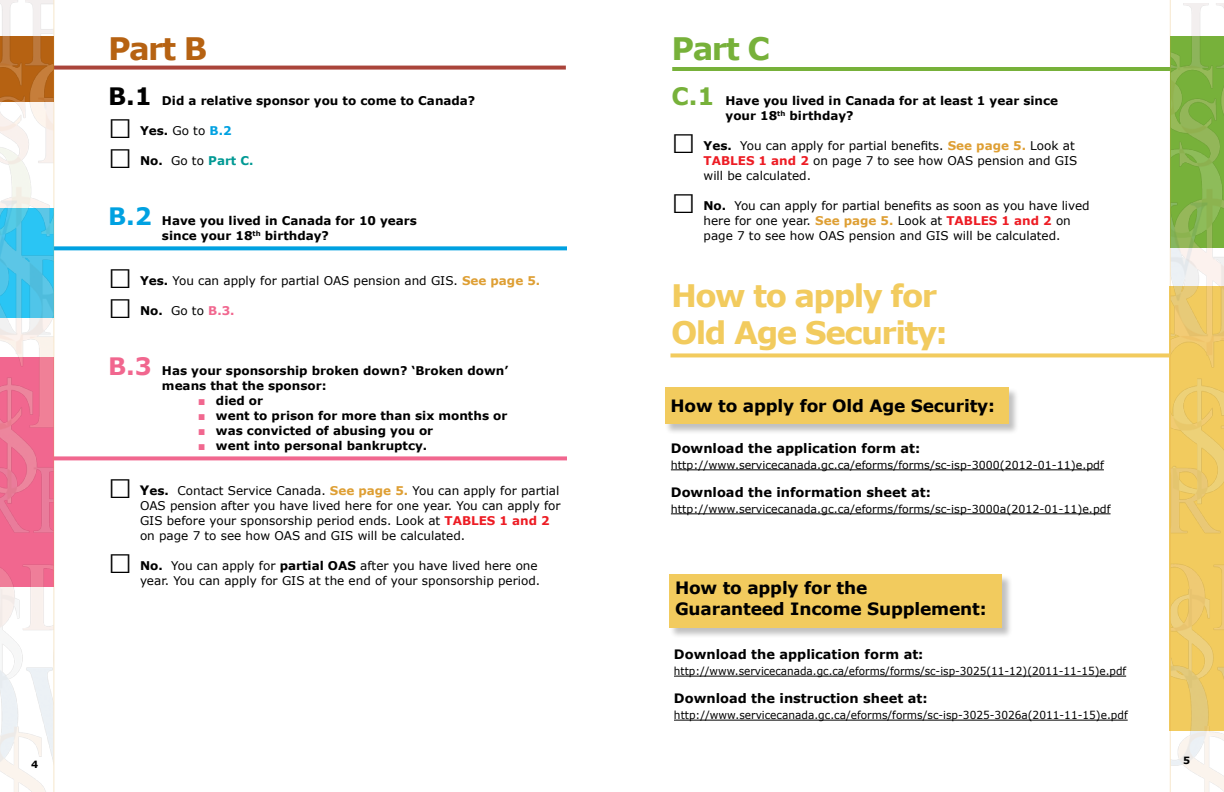
<style>
.page{position:relative;width:1224px;height:792px;background:#fff}
.page>*{position:absolute;margin:0;border:0;box-sizing:border-box;transform-origin:0 0}
.t1{font:700 31px/37.2px "Verdana";letter-spacing:-.05em;color:#f2cb5e}
.t2{font:700 31px "Verdana";color:#b66212}
.t3{font:700 31px "Verdana";color:#77b13a}
.t4{font:700 31px "Verdana";color:#f1678f}
.t5{font:700 17px/20.4px "Verdana";letter-spacing:-.01em;color:#000}
.t6{font:700 13px "Verdana";color:#000}
.t7{font:12px/15px "Verdana";color:#000}
.t8{font:700 12px/15px "Verdana";color:#000}
.t9{font:700 12px "Verdana";color:#009994}
.t10{font:11px "Verdana";color:#000}
.t11{font:11px "Verdana";color:#000;scale:.95 1}
.t12{font:11px "Verdana";color:#000;scale:.96 1}
.t13{font:700 10px "Verdana";color:#000}
.s1{font-size:24px}
.s2{font-size:40px}
.s3{font-weight:400}
.s4{color:#00a1e1}
.s5{font-size:40px;color:#000}
.s6{color:#000}
.s7{font-weight:400;color:#000}
.s8{font-size:24px;color:#00a1e1}
.s9{font-weight:700;font-size:40px}
.s10{font-weight:700}
.s11{font-weight:700;color:#de9f34}
.s12{font-weight:700;color:#f1678f}
.s13{font-size:24px;color:#f1678f}
.s14{font-weight:700;font-size:13px}
.s15{font-weight:700;color:#ed1c24}
.s16{font-size:24px;color:#77b13a}
</style>
<div class="page">
<svg style="left:54px;top:66px;width:512px;height:4px;fill:#aa443a"></svg>
<svg style="left:54px;top:246px;width:513px;height:4px;fill:#00a1e1"></svg>
<svg style="left:54px;top:456px;width:513px;height:4px;fill:#f1678f"></svg>
<svg style="left:0;top:0;width:54px;height:792px"></svg>
<svg style="left:670px;top:353px;width:500px;height:4px;fill:#f2cb5e"></svg>
<hr style="left:672px;top:67px;width:501px;height:4px;background:#77b13a">
<svg style="left:1170px;top:0;width:54px;height:792px"></svg>
<div style="left:669px;top:575px;width:344px;height:64px;background:#000;opacity:.25"></div>
<div style="left:669px;top:575px;width:333px;height:53px;background:#f2cb5e"></div>
<hr style="left:671px;top:470px;width:433px;height:1px;background:#000">
<hr style="left:671px;top:514px;width:440px;height:1px;background:#000">
<hr style="left:674px;top:676px;width:452px;height:1px;background:#000">
<hr style="left:674px;top:720px;width:454px;height:1px;background:#000">
<div style="left:665px;top:387px;width:355px;height:48px;background:#000;opacity:.25"></div>
<div style="left:665px;top:387px;width:344px;height:37px;background:#f2cb5e"></div>
<p class="t13" style="left:31px;top:758px;width:9px">4</p>
<h1 class="t2" style="left:108px;top:29px;width:101px">Part B</h1>
<p class="t8" style="left:108px;top:92px;width:369px"><span class="s1">B.1</span> Did a relative sponsor you to come to Canada?</p>
<p class="t8" style="left:108px;top:122px;width:125px"><span class="s2">□</span> Yes. <span class="s3">Go to</span> <span class="s4">B.2</span></p>
<p class="t9" style="left:108px;top:153px;width:147px"><span class="s5">□</span> <span class="s6">No.</span> <span class="s7">Go to</span> Part C.</p>
<p class="t8" style="left:162px;top:212px;width:257px;text-indent:-54px"><span class="s8">B.2</span> Have you lived in Canada for 10 years since your 18<sup>th</sup> birthday?</p>
<p class="t7" style="left:108px;top:272px;width:434px"><span class="s9">□</span> <span class="s10">Yes.</span> You can apply for partial OAS pension and GIS. <span class="s11">See page 5.</span></p>
<p class="t7" style="left:108px;top:302px;width:128px"><span class="s9">□</span> <span class="s10">No.</span> Go to <span class="s12">B.3.</span></p>
<p class="t8" style="left:162px;top:362px;width:348px;text-indent:-54px"><span class="s13">B.3</span> Has your sponsorship broken down? ‘Broken down’ means that the sponsor:</p>
<h1 class="t4" style="left:196px;top:374px;width:13px">.</h1>
<p class="t8" style="left:216px;top:392px;width:49px">died or</p>
<h1 class="t4" style="left:196px;top:389px;width:13px">.</h1>
<p class="t8" style="left:216px;top:407px;width:293px">went to prison for more than six months or</p>
<h1 class="t4" style="left:196px;top:404px;width:13px">.</h1>
<p class="t8" style="left:216px;top:422px;width:219px">was convicted of abusing you or</p>
<h1 class="t4" style="left:196px;top:419px;width:13px">.</h1>
<p class="t8" style="left:216px;top:437px;width:213px">went into personal bankruptcy.</p>
<p class="t7" style="left:140px;top:482px;width:422px;text-indent:-32px"><span class="s9">□</span> <span class="s14">Y</span><span class="s10">es.</span> Contact Service Canada. <span class="s11">See page 5.</span> You can apply for partial OAS pension after you have lived here for one year. You can apply for GIS before your sponsorship period ends. Look at <span class="s15">TABLES 1 and 2 </span>on page 7 to see how OAS and GIS will be calculated.</p>
<p class="t7" style="left:108px;top:557px;width:434px;text-align:right"><span class="s9">□</span> <span class="s10">No.</span> You can apply for <span class="s10">partial OAS</span> after you have lived here one year. You can apply for GIS at the end of your sponsorship period.</p>
<h1 class="t3" style="left:672px;top:29px;width:100px">Part C</h1>
<p class="t8" style="left:726px;top:92px;width:334px;text-indent:-54px"><span class="s16">C.1</span> Have you lived in Canada for at least 1 year since your 18<sup>th</sup> birthday?</p>
<p class="t7" style="left:704px;top:137px;width:375px;text-indent:-32px"><span class="s9">□</span> <span class="s10">Yes.</span> You can apply for partial benefits. <span class="s11">See page 5.</span> Look at<br><span class="s15">TABLES 1 and 2</span> on page 7 to see how OAS pension and GIS will be calculated.</p>
<p class="t7" style="left:704px;top:197px;width:388px;text-indent:-32px"><span class="s9">□</span> <span class="s10">No.</span> You can apply for partial benefits as soon as you have lived here for one year. <span class="s11">See page 5.</span> Look at <span class="s15">TABLES 1 and 2</span> on page 7 to see how OAS pension and GIS will be calculated.</p>
<h1 class="t1" style="left:671px;top:276px;width:278px">How to apply for<br>Old Age Security:</h1>
<h2 class="t5" style="left:671px;top:395px;width:326px">How to apply for Old Age Security:</h2>
<p class="t6" style="left:671px;top:440px;width:251px">Download the application form at:</p>
<p class="t10" style="left:671px;top:458px;width:435px">http://www.servicecanada.gc.ca/eforms/forms/sc-isp-3000(2012-01-11)e.pdf</p>
<p class="t6" style="left:671px;top:484px;width:262px">Download the information sheet at:</p>
<p class="t10" style="left:671px;top:502px;width:441px">http://www.servicecanada.gc.ca/eforms/forms/sc-isp-3000a(2012-01-11)e.pdf</p>
<h2 class="t5" style="left:675px;top:577px;width:313px">How to apply for the<br>Guaranteed Income Supplement:</h2>
<p class="t6" style="left:674px;top:646px;width:251px">Download the application form at:</p>
<p class="t11" style="left:674px;top:664px;width:478px">http://www.servicecanada.gc.ca/eforms/forms/sc-isp-3025(11-12)(2011-11-15)e.pdf</p>
<p class="t6" style="left:674px;top:690px;width:255px">Download the instruction sheet at:</p>
<p class="t12" style="left:674px;top:708px;width:474px">http://www.servicecanada.gc.ca/eforms/forms/sc-isp-3025-3026a(2011-11-15)e.pdf</p>
<p class="t13" style="left:1183px;top:754px;width:9px">5</p>
</div>
